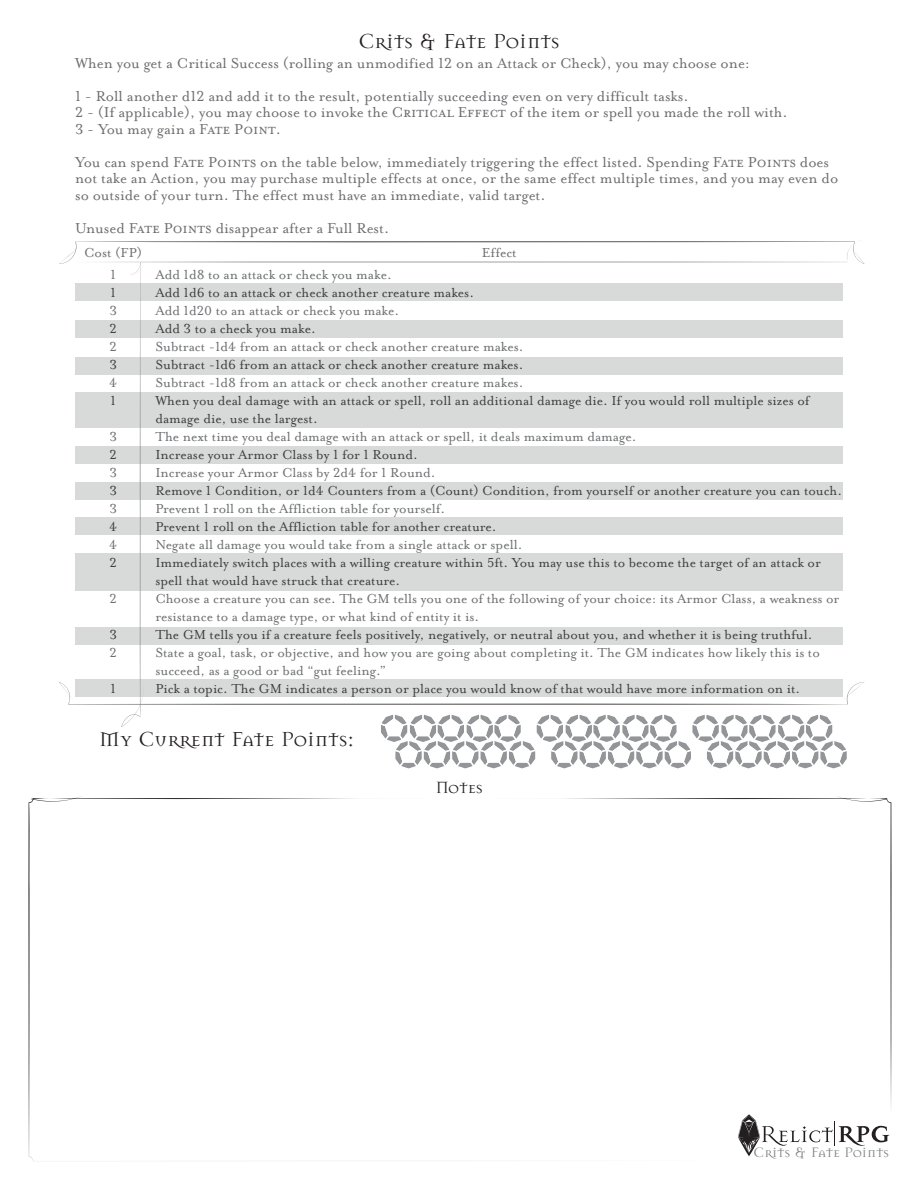
<style>
.page{position:relative;width:918px;height:1188px;background:#fff}
.page>*{position:absolute;margin:0;border:0;box-sizing:border-box;transform-origin:0 0}
.t1{font:22.5px "Mason Serif OT";color:#231f20}
.t2{font:18px "Mason Serif OT";letter-spacing:-.005em;color:#231f20}
.t3{font:16.5px/16.5px "Mrs Eaves Lining OT";color:#6c6d70}
.t4{font:15.15px "Mason Serif OT";color:#808285}
.t5{font:15px/18px "Mrs Eaves Lining OT";color:#3e3e3f}
.t6{font:15px/18px "Mrs Eaves Lining OT";color:#6c6d70}
.s1{font-family:"Mrs Eaves Small Caps OT"}
</style>
<div class="page">
<svg style="left:59px;top:241px;width:805px;height:528px"></svg>
<svg style="left:30px;top:796px;width:324px;height:7px"></svg>
<svg style="left:565px;top:796px;width:327px;height:360px"></svg>
<h1 class="t1" style="left:358px;top:28px;width:203px">Crits &amp; Fate Points</h1>
<p class="t3" style="left:75px;top:47px;width:677px;line-height:33px">When you get a Critical Success (rolling an unmodified 12 on an Attack or Check), you may choose one:<br>1 - Roll another d12 and add it to the result, potentially succeeding even on very difficult tasks.</p>
<p class="t3" style="left:75px;top:105px;width:714px">2 - (If applicable), you may choose to invoke the <span class="s1">Critical Effect</span> of the item or spell you made the roll with.<br>3 - You may gain a <span class="s1">Fate Point</span>.</p>
<p class="t3" style="left:75px;top:154px;width:765px">You can spend <span class="s1">Fate Points</span> on the table below, immediately triggering the effect listed. Spending <span class="s1">Fate Points</span> does not take an Action, you may purchase multiple effects at once, or the same effect multiple times, and you may even do so outside of your turn. The effect must have an immediate, valid target.</p>
<p class="t3" style="left:75px;top:220px;width:316px">Unused <span class="s1">Fate Points</span> disappear after a Full Rest.</p>
<p class="t6" style="left:155px;top:266px;width:238px">Add 1d8 to an attack or check you make.</p>
<p class="t5" style="left:155px;top:284px;width:320px">Add 1d6 to an attack or check another creature makes.</p>
<p class="t6" style="left:155px;top:302px;width:245px">Add 1d20 to an attack or check you make.</p>
<p class="t5" style="left:155px;top:320px;width:162px">Add 3 to a check you make.</p>
<p class="t6" style="left:155px;top:338px;width:370px">Subtract -1d4 from an attack or check another creature makes.</p>
<p class="t5" style="left:155px;top:356px;width:369px">Subtract -1d6 from an attack or check another creature makes.</p>
<p class="t6" style="left:155px;top:374px;width:370px">Subtract -1d8 from an attack or check another creature makes.</p>
<p class="t5" style="left:155px;top:392px;width:656px">When you deal damage with an attack or spell, roll an additional damage die. If you would roll multiple sizes of damage die, use the largest.</p>
<p class="t6" style="left:155px;top:428px;width:483px">The next time you deal damage with an attack or spell, it deals maximum damage.</p>
<p class="t5" style="left:155px;top:446px;width:264px">Increase your Armor Class by 1 for 1 Round.</p>
<p class="t6" style="left:155px;top:464px;width:282px">Increase your Armor Class by 2d4 for 1 Round.</p>
<p class="t5" style="left:155px;top:482px;width:688px">Remove 1 Condition, or 1d4 Counters from a (Count) Condition, from yourself or another creature you can touch.</p>
<p class="t6" style="left:155px;top:500px;width:291px">Prevent 1 roll on the Affliction table for yourself.</p>
<p class="t5" style="left:155px;top:518px;width:343px">Prevent 1 roll on the Affliction table for another creature.</p>
<p class="t6" style="left:155px;top:536px;width:369px">Negate all damage you would take from a single attack or spell.</p>
<p class="t5" style="left:155px;top:554px;width:667px">Immediately switch places with a willing creature within 5ft. You may use this to become the target of an attack or spell that would have struck that creature.</p>
<p class="t6" style="left:155px;top:590px;width:686px">Choose a creature you can see. The GM tells you one of the following of your choice: its Armor Class, a weakness or resistance to a damage type, or what kind of entity it is.</p>
<p class="t5" style="left:155px;top:626px;width:659px">The GM tells you if a creature feels positively, negatively, or neutral about you, and whether it is being truthful.</p>
<p class="t6" style="left:155px;top:644px;width:666px">State a goal, task, or objective, and how you are going about completing it. The GM indicates how likely this is to succeed, as a good or bad “gut feeling.”</p>
<p class="t5" style="left:155px;top:680px;width:646px">Pick a topic. The GM indicates a person or place you would know of that would have more information on it.</p>
<p class="t6" style="left:84px;top:243px;width:60px">Cost (FP)</p>
<p class="t6" style="left:482px;top:243px;width:36px">Effect</p>
<p class="t6" style="left:111px;top:266px;width:7px">1</p>
<p class="t5" style="left:111px;top:284px;width:7px">1</p>
<p class="t6" style="left:109px;top:302px;width:9px">3</p>
<p class="t5" style="left:110px;top:320px;width:9px">2</p>
<p class="t6" style="left:110px;top:338px;width:9px">2</p>
<p class="t5" style="left:109px;top:356px;width:9px">3</p>
<p class="t6" style="left:109px;top:374px;width:10px">4</p>
<p class="t5" style="left:111px;top:392px;width:7px">1</p>
<p class="t6" style="left:109px;top:428px;width:9px">3</p>
<p class="t5" style="left:110px;top:446px;width:9px">2</p>
<p class="t6" style="left:109px;top:464px;width:9px">3</p>
<p class="t5" style="left:109px;top:482px;width:9px">3</p>
<p class="t6" style="left:109px;top:500px;width:9px">3</p>
<p class="t5" style="left:109px;top:518px;width:10px">4</p>
<p class="t6" style="left:109px;top:536px;width:10px">4</p>
<p class="t5" style="left:110px;top:554px;width:9px">2</p>
<p class="t6" style="left:110px;top:590px;width:9px">2</p>
<p class="t5" style="left:109px;top:626px;width:9px">3</p>
<p class="t6" style="left:110px;top:644px;width:9px">2</p>
<p class="t5" style="left:111px;top:680px;width:7px">1</p>
<h1 class="t1" style="left:99px;top:727px;width:257px">My Current Fate Points:</h1>
<p class="t2" style="left:435px;top:777px;width:49px">Notes</p>
<p class="t4" style="left:753px;top:1144px;width:138px">Crits &amp; Fate Points</p>
</div>
